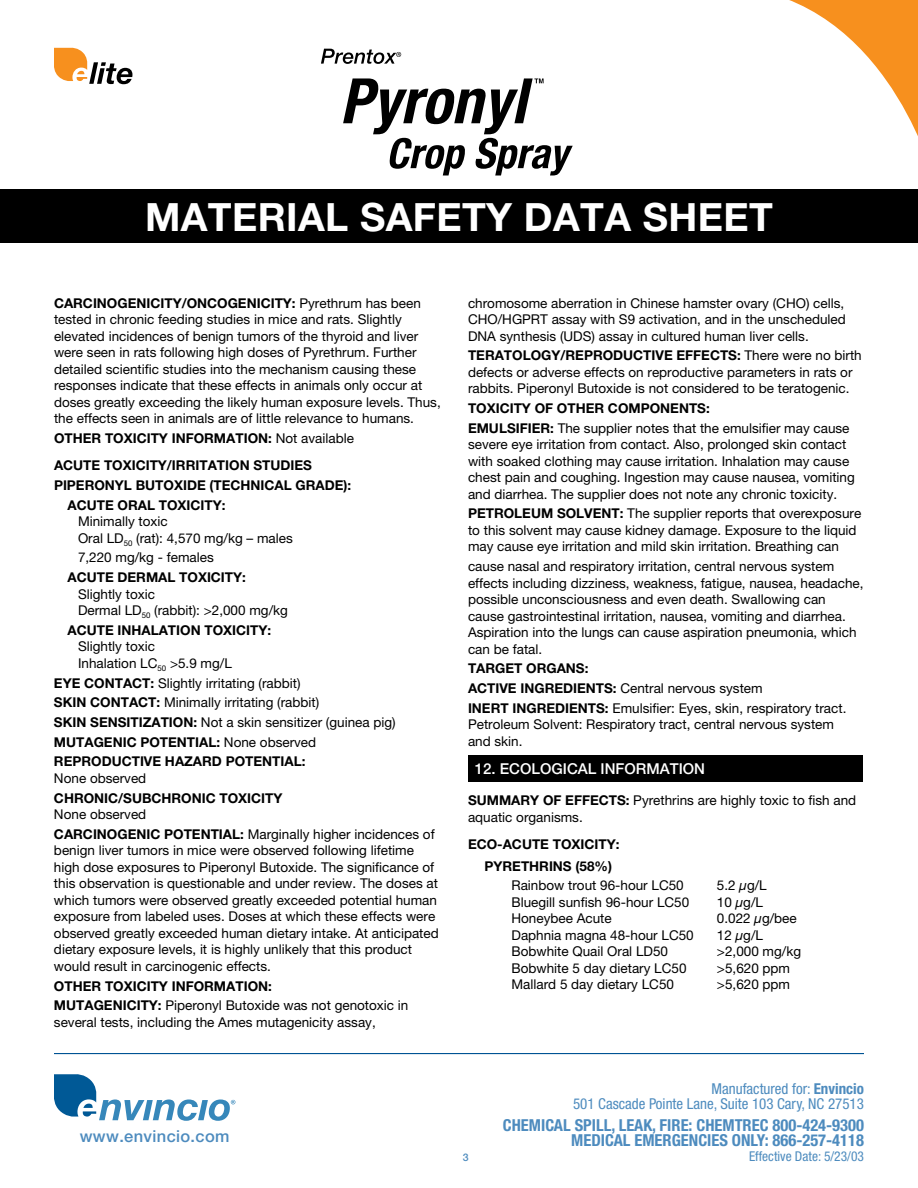
<style>
.page{position:relative;width:918px;height:1188px;background:#fff}
.page>*{position:absolute;margin:0;border:0;box-sizing:border-box;transform-origin:0 0}
.t1{font:700 39px "Helvetica Neue";letter-spacing:.01em;color:#fff}
.t2{font:700 condensed 16.5px/15px "Helvetica Neue";color:#4d8bbe;text-align:right}
.t3{font:500 16.5px "Helvetica Neue";letter-spacing:.02em;color:#4d8bbe}
.t4{font:condensed 15px/15px "Helvetica Neue";color:#4d8bbe;text-align:right}
.t5{font:500 15px "Helvetica Neue";color:#fff}
.t6{font:13.5px/16.5px "Helvetica Neue";color:#000}
.t7{font:700 13.5px/21.9px "Helvetica Neue";color:#000}
.t8{font:condensed 13.5px "Helvetica Neue";color:#4d8bbe}
.t9{font:500 10.5px "Helvetica Neue";color:#4d8bbe}
.s1{font-weight:700}
.s2{font-style:italic}
</style>
<div class="page">
<svg style="left:54px;top:1074px;width:181px;height:47px"></svg>
<hr style="left:54px;top:1053px;width:810px;height:1px;background:#005394">
<svg style="left:789px;top:0;width:129px;height:136px"></svg>
<svg style="left:321px;top:49px;width:80px;height:15px"></svg>
<svg style="left:343px;top:78px;width:230px;height:98px"></svg>
<div style="left:0;top:189px;width:918px;height:54px;background:#000"></div>
<svg style="left:54px;top:48px;width:78px;height:36px"></svg>
<div style="left:468px;top:755px;width:394px;height:27px;background:#000"></div>
<h1 class="t1" style="left:145px;top:193px;width:629px">MATERIAL SAFETY DATA SHEET</h1>
<p class="t6" style="left:54px;top:294px;width:388px;text-indent:29px"><span class="s1">CINOGENICITY/ONCOGENICITY:</span> Pyrethrum has been tested in chronic feeding studies in mice and rats. Slightly elevated incidences of benign tumors of the thyroid and liver were seen in rats following high doses of Pyrethrum. Further detailed scientific studies into the mechanism causing these responses indicate that these effects in animals only occur at doses greatly exceeding the likely human exposure levels. Thus, the effects seen in animals are of little relevance to humans.</p>
<p class="t7" style="left:54px;top:427px;width:21px">OTHER</p>
<p class="t7" style="left:105px;top:427px;width:50px">TOXICITY</p>
<p class="t7" style="left:172px;top:427px;width:42px">INFORMATI</p>
<p class="t6" style="left:248px;top:430px;width:108px"><span class="s1">ON:</span> Not available</p>
<p class="t7" style="left:54px;top:454px;width:126px">ACUTE TOXICITY/IRRITATI</p>
<p class="t7" style="left:229px;top:454px;width:60px">ON STUDIES</p>
<p class="t7" style="left:54px;top:474px;width:18px">PIPER</p>
<p class="t7" style="left:94px;top:474px;width:21px">ONYL</p>
<p class="t7" style="left:136px;top:474px;width:56px">BUTOXIDE</p>
<p class="t7" style="left:210px;top:474px;width:107px">(TECHNICAL GRADE</p>
<p class="t7" style="left:343px;top:474px;width:9px">):</p>
<p class="t7" style="left:68px;top:493px;width:159px">ACUTE ORAL TOXICITY:</p>
<p class="t6" style="left:78px;top:513px;width:216px">Minimally toxic<br>Oral LD<sub>50</sub> (rat): 4,570 mg/kg – males</p>
<p class="t6" style="left:78px;top:549px;width:137px">7,220 mg/kg - females</p>
<p class="t7" style="left:68px;top:566px;width:180px">ACUTE DERMAL TOXICITY:</p>
<p class="t6" style="left:78px;top:585px;width:211px">Slightly toxic<br>Dermal LD<sub>50</sub> (rabbit): &gt;2,000 mg/kg</p>
<p class="t7" style="left:68px;top:619px;width:205px">ACUTE INHALATION TOXICITY:</p>
<p class="t6" style="left:78px;top:638px;width:155px">Slightly toxic<br>Inhalation LC<sub>50</sub> &gt;5.9 mg/L</p>
<p class="t6" style="left:54px;top:673px;width:343px;line-height:19.8px"><span class="s1">EYE CONTACT:</span> Slightly irritating (rabbit)<br><span class="s1">SKIN CONTACT:</span> Minimally irritating (rabbit)<br><span class="s1">SKIN SENSITIZATION:</span> Not a skin sensitizer (guinea pig)<br><span class="s1">MUTAGENIC POTENTIAL</span></p>
<p class="t7" style="left:54px;top:291px;width:11px">CAR</p>
<p class="t6" style="left:216px;top:734px;width:101px"><span class="s1">:</span> None observed</p>
<p class="t7" style="left:54px;top:750px;width:20px">REPR</p>
<p class="t7" style="left:91px;top:750px;width:113px">ODUCTIVE HAZARD</p>
<p class="t7" style="left:226px;top:750px;width:29px">POTENTIAL</p>
<p class="t7" style="left:302px;top:750px;width:5px">:</p>
<p class="t6" style="left:54px;top:770px;width:94px">None observed</p>
<p class="t7" style="left:54px;top:787px;width:11px">CHR</p>
<p class="t7" style="left:84px;top:787px;width:186px">ONIC/SUBCHRONIC TOXICITY</p>
<p class="t6" style="left:54px;top:806px;width:94px">None observed</p>
<p class="t7" style="left:54px;top:823px;width:11px">CAR</p>
<p class="t7" style="left:83px;top:823px;width:110px">CINOGENIC POTENTIAL</p>
<p class="t6" style="left:54px;top:826px;width:386px;text-indent:186px"><span class="s1">:</span> Marginally higher incidences of benign liver tumors in mice were observed following lifetime high dose exposures to Piperonyl Butoxide. The significance of this observation is questionable and under review. The doses at which tumors were observed greatly exceeded potential human exposure from labeled uses. Doses at which these effects were observed greatly exceeded human dietary intake. At anticipated dietary exposure levels, it is highly unlikely that this product would result in carcinogenic effects.</p>
<p class="t7" style="left:54px;top:975px;width:11px">OTHER</p>
<p class="t7" style="left:105px;top:975px;width:50px">TOXICITY</p>
<p class="t7" style="left:172px;top:975px;width:42px">INFORMATI</p>
<p class="t6" style="left:54px;top:976px;width:356px;line-height:19.8px;text-indent:194px"><span class="s1">ON:<br>MUTAGENICITY:</span> Piperonyl Butoxide was not genotoxic in</p>
<p class="t6" style="left:54px;top:1014px;width:323px">several tests, including the Ames mutagenicity assay,</p>
<p class="t3" style="left:80px;top:1126px;width:151px">www.envincio.com</p>
<p class="t6" style="left:468px;top:294px;width:379px;text-align:justify">chromosome aberration in Chinese hamster ovary (CHO) cells, CHO/HGPRT assay with S9 activation, and in the unscheduled DNA synthesis (UDS) assay in cultured human liver cells.</p>
<p class="t7" style="left:468px;top:344px;width:18px">TERAT</p>
<p class="t7" style="left:512px;top:344px;width:73px">OLOGY/REPR</p>
<p class="t7" style="left:603px;top:344px;width:83px">ODUCTIVE EFFE</p>
<p class="t6" style="left:468px;top:347px;width:395px;text-indent:242px"><span class="s1">CTS:</span> There were no birth defects or adverse effects on reproductive parameters in rats or rabbits. Piperonyl Butoxide is not considered to be teratogenic.</p>
<p class="t7" style="left:468px;top:397px;width:50px">TOXICITY</p>
<p class="t7" style="left:535px;top:397px;width:43px">OF OTHER</p>
<p class="t7" style="left:608px;top:397px;width:63px">COMPONENTS</p>
<p class="t7" style="left:706px;top:397px;width:5px">:</p>
<p class="t7" style="left:468px;top:417px;width:40px">EMULSIFIER</p>
<p class="t6" style="left:468px;top:420px;width:388px;text-indent:82px"><span class="s1">:</span> The supplier notes that the emulsifier may cause severe eye irritation from contact. Also, prolonged skin contact with soaked clothing may cause irritation. Inhalation may cause chest pain and coughing. Ingestion may cause nausea, vomiting and diarrhea. The supplier does not note any chronic toxicity.</p>
<p class="t7" style="left:468px;top:502px;width:19px">PETR</p>
<p class="t7" style="left:504px;top:502px;width:99px">OLEUM SOLVENT</p>
<p class="t6" style="left:468px;top:505px;width:395px;text-indent:152px"><span class="s1">:</span> The supplier reports that overexposure to this solvent may cause kidney damage. Exposure to the liquid may cause eye irritation and mild skin irritation. Breathing can</p>
<p class="t6" style="left:468px;top:558px;width:397px">cause nasal and respiratory irritation, central nervous system effects including dizziness, weakness, fatigue, nausea, headache, possible unconsciousness and even death. Swallowing can cause gastrointestinal irritation, nausea, vomiting and diarrhea.<br>Aspiration into the lungs can cause aspiration pneumonia, which can be fatal.</p>
<p class="t7" style="left:468px;top:657px;width:99px">TARGET ORGANS</p>
<p class="t7" style="left:585px;top:657px;width:5px">:</p>
<p class="t7" style="left:468px;top:677px;width:87px">ACTIVE INGREDIENTS</p>
<p class="t6" style="left:613px;top:680px;width:151px"><span class="s1">:</span> Central nervous system</p>
<p class="t7" style="left:468px;top:697px;width:9px">INERT</p>
<p class="t7" style="left:512px;top:697px;width:34px">INGREDIENTS</p>
<p class="t6" style="left:468px;top:700px;width:380px;text-indent:137px"><span class="s1">:</span> Emulsifier: Eyes, skin, respiratory tract.<br>Petroleum Solvent: Respiratory tract, central nervous system and skin.</p>
<p class="t5" style="left:475px;top:759px;width:37px">12. ECO</p>
<p class="t5" style="left:531px;top:759px;width:85px">LOG ICAL INFORM</p>
<p class="t5" style="left:660px;top:759px;width:35px">ATION</p>
<p class="t7" style="left:468px;top:789px;width:31px">SUMMARY</p>
<p class="t7" style="left:543px;top:789px;width:40px">OF EFFE</p>
<p class="t6" style="left:599px;top:792px;width:259px"><span class="s1">CTS:</span> Pyrethrins are highly toxic to fish and</p>
<p class="t6" style="left:468px;top:808px;width:116px">aquatic organisms.</p>
<p class="t7" style="left:484px;top:833px;width:136px;text-indent:-16px">ECO-ACUTE TOXICITY:<br>PYRETHRINS</p>
<p class="t7" style="left:576px;top:855px;width:38px">(58%)</p>
<p class="t6" style="left:511px;top:877px;width:174px">Rainbow trout 96-hour LC50</p>
<p class="t6" style="left:717px;top:877px;width:51px">5.2 <span class="s2">μ</span>g/L</p>
<p class="t6" style="left:511px;top:894px;width:179px">Bluegill sunfish 96-hour LC50</p>
<p class="t6" style="left:717px;top:894px;width:48px">10 <span class="s2">μ</span>g/L</p>
<p class="t6" style="left:511px;top:910px;width:102px">Honeybee Acute</p>
<p class="t6" style="left:717px;top:910px;width:81px">0.022 <span class="s2">μ</span>g/bee</p>
<p class="t6" style="left:511px;top:927px;width:184px">Daphnia magna 48-hour LC50</p>
<p class="t6" style="left:717px;top:927px;width:48px">12 <span class="s2">μ</span>g/L</p>
<p class="t6" style="left:511px;top:943px;width:158px">Bobwhite Quail Oral LD50</p>
<p class="t6" style="left:717px;top:943px;width:86px">&gt;2,000 mg/kg</p>
<p class="t6" style="left:511px;top:960px;width:177px">Bobwhite 5 day dietary LC50</p>
<p class="t6" style="left:717px;top:960px;width:75px">&gt;5,620 ppm</p>
<p class="t6" style="left:511px;top:976px;width:164px">Mallard 5 day dietary LC50</p>
<p class="t6" style="left:717px;top:976px;width:75px">&gt;5,620 ppm</p>
<p class="t4" style="left:573px;top:1081px;width:292px">Manufactured for: <span class="s1">ENVINCIO<br></span>501 Cascade Pointe Lane, Suite 103 Cary, NC 27513</p>
<p class="t2" style="left:503px;top:1117px;width:363px">CHEMICAL SPILL, LEAK, FIRE: CHEMTREC 800-424-9300<br>MEDICAL EMERGENCIES ONLY: 866-257-4118</p>
<p class="t9" style="left:463px;top:1151px;width:7px">3</p>
<p class="t8" style="left:749px;top:1148px;width:116px">Effective Date: 5/23/03</p>
</div>
